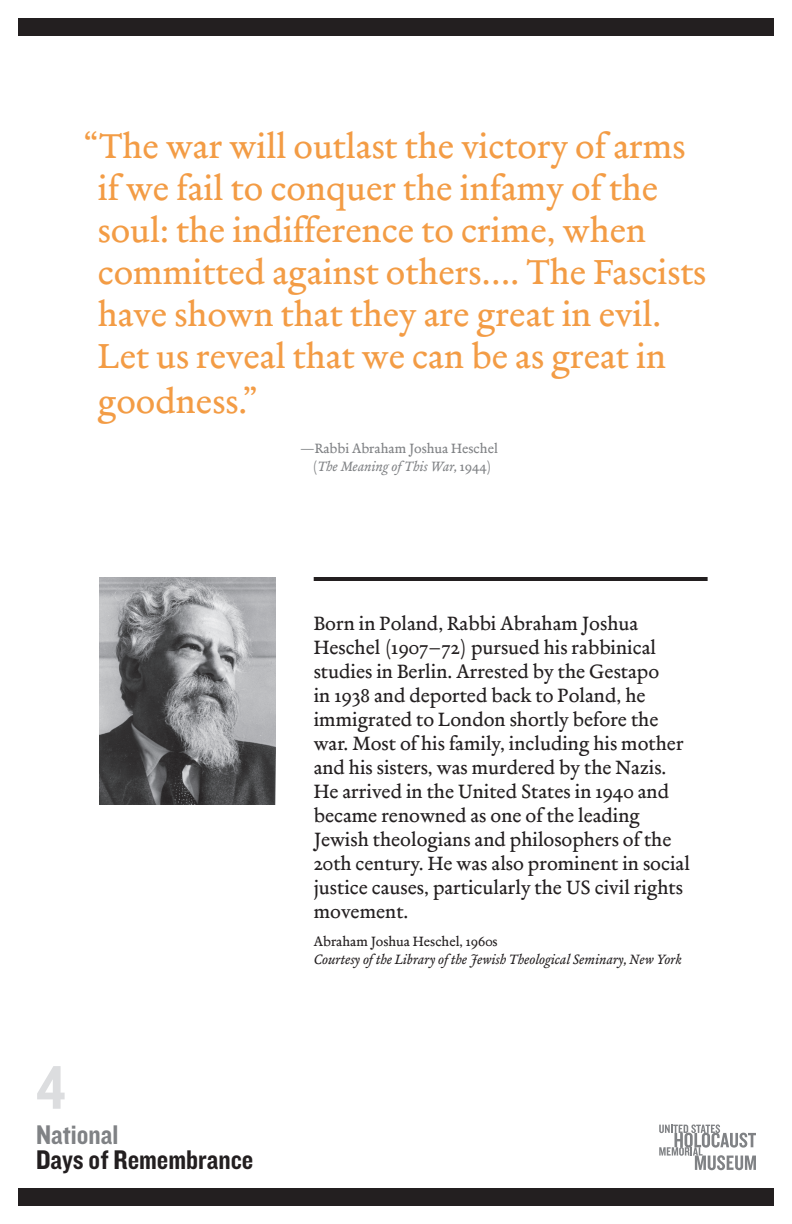
<style>
.page{position:relative;width:792px;height:1224px;background:#fff}
.page>*{position:absolute;margin:0;border:0;box-sizing:border-box;transform-origin:0 0}
.t1{font:64px "Knockout 50 Welterweight";color:#dcdddf}
.t2{font:36px/42px "Merlo Roman Osf";color:#f39c45}
.t3{font:28px "Knockout 50 Welterweight";color:#231f20}
.t4{font:28px "Knockout 50 Welterweight";color:#808285}
.t5{font:20px/24px "Merlo Roman Osf";color:#231f20}
.t6{font:14px "Merlo Italic Osf";color:#231f20}
.t7{font:14px "Merlo Roman Osf";color:#231f20}
.t8{font:14px "Merlo Roman Osf";color:#808285}
.t9{font:14px "Merlo Italic Osf";color:#808285}
.s1{font-family:"Merlo Roman Osf"}
</style>
<div class="page">
<div style="left:18px;top:1188px;width:756px;height:18px;background:#231f20"></div>
<div style="left:18px;top:18px;width:756px;height:18px;background:#231f20"></div>
<svg style="left:659px;top:1124px;width:97px;height:46px"></svg>
<img style="left:99px;top:577px;width:176px;height:228px">
<hr style="left:314px;top:577px;width:394px;height:4px;background:#231f20">
<h2 class="t2" style="left:98px;top:126px;width:610px;text-indent:-14px">“The war will outlast the victory of arms if we fail to conquer the infamy of the soul: the indifference to crime, when committed against others…. The Fascists have shown that they are great in evil.<br>Let us reveal that we can be as great in</h2>
<h2 class="t2" style="left:98px;top:381px;width:161px">goodness.”</h2>
<p class="t8" style="left:300px;top:441px;width:199px">—Rabbi Abraham Joshua Heschel</p>
<p class="t9" style="left:313px;top:458px;width:181px"><span class="s1">(</span>The Meaning of This War, <span class="s1">1944)</span></p>
<h1 class="t1" style="left:36px;top:1045px;width:31px">4</h1>
<h3 class="t4" style="left:36px;top:1116px;width:84px">National</h3>
<h3 class="t3" style="left:36px;top:1141px;width:219px">Days of Remembrance</h3>
<p class="t5" style="left:314px;top:612px;width:378px">Born in Poland, Rabbi Abraham Joshua Heschel (1907–72) pursued his rabbinical studies in Berlin. Arrested by the Gestapo<br>in 1938 and deported back to Poland, he immigrated to London shortly before the war. Most of his family, including his mother and his sisters, was murdered by the Nazis.<br>He arrived in the United States in 1940 and became renowned as one of the leading Jewish theologians and philosophers of the 20th century. He was also prominent in social justice causes, particularly the US civil rights movement.</p>
<p class="t7" style="left:314px;top:933px;width:185px">Abraham Joshua Heschel, 1960s</p>
<p class="t6" style="left:314px;top:951px;width:369px">Courtesy of the Library of the Jewish Theological Seminary, New York</p>
</div>
